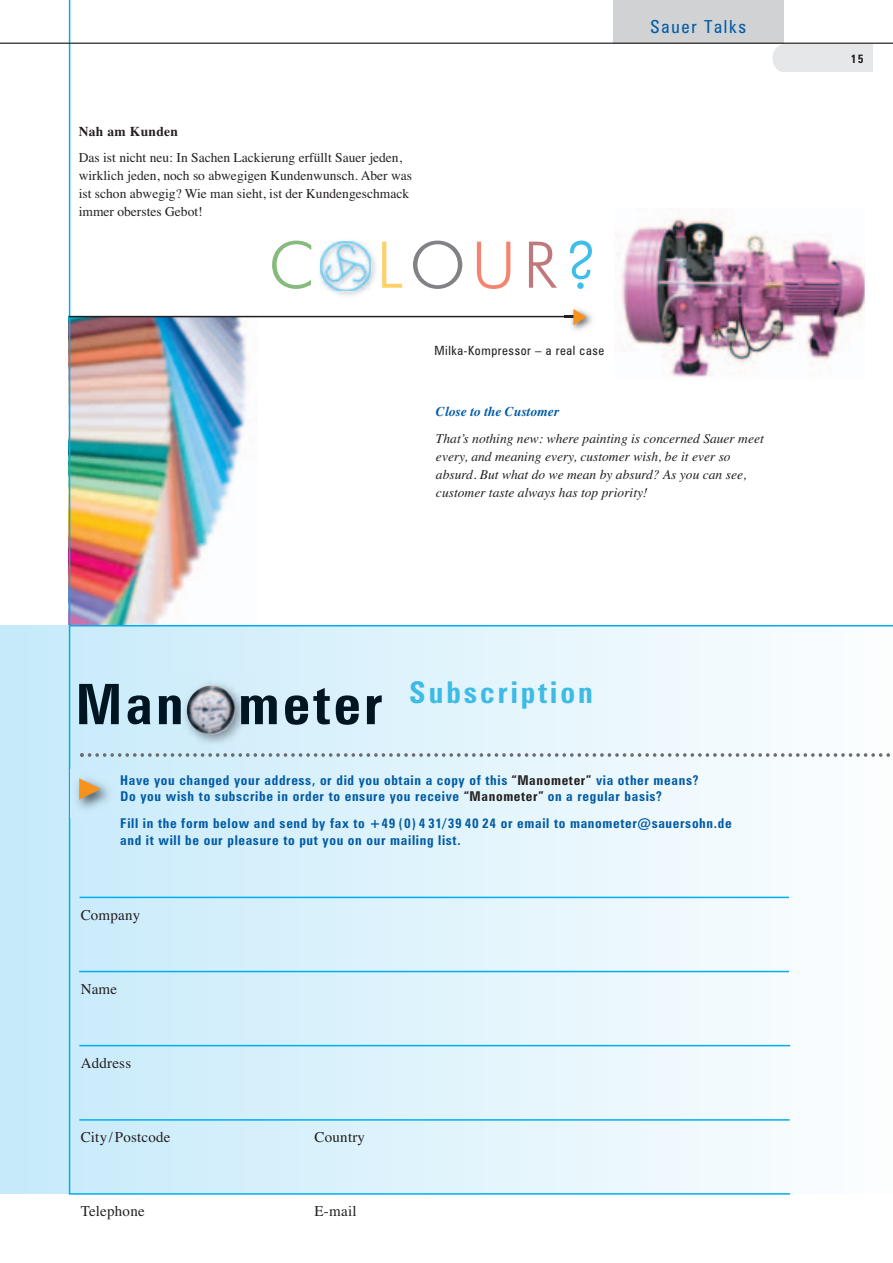
<style>
.page{position:relative;width:893px;height:1263px;background:#fff}
.page>*{position:absolute;margin:0;border:0;box-sizing:border-box;transform-origin:0 0}
.t1{font:700 condensed 30px "Zurich BT";letter-spacing:.1em;color:#3dbbe5}
.t2{font:condensed 18px "Zurich BT";letter-spacing:.095em;color:#015ba4}
.t3{font:15px "Times";letter-spacing:.015em;color:#231f20}
.t4{font:700 condensed 13.5px/16.5px "Zurich BT";letter-spacing:.05em;color:#015ba4}
.t5{font:italic 13.5px/18px "Times";color:#231f20}
.t6{font:13.5px/18px "Times";color:#231f20}
.t7{font:italic 700 13.5px "Times";color:#015ba4}
.t8{font:700 13.5px "Times";letter-spacing:.025em;color:#231f20}
.t9{font:condensed 12.75px "Zurich BT";letter-spacing:.05em;color:#231f20}
.t10{font:700 condensed 12px "Zurich BT";color:#231f20}
.s1{color:#231f20}
</style>
<div class="page">
<img style="left:70px;top:317px;width:188px;height:308px">
<div style="left:613px;top:0;width:170px;height:44px;background:#d1d2d4"></div>
<div style="left:1px;top:626px;width:892px;height:567px;background:linear-gradient(to right,#c5e9fa,#fbfdfe)"></div>
<hr style="left:69px;top:0;width:1px;height:1194px;background:#00aeef">
<img style="left:71px;top:770px;width:48px;height:48px">
<svg style="left:79px;top:778px;width:22px;height:22px"></svg>
<hr style="left:80px;top:897px;width:709px;height:1px;background:#00aeef">
<hr style="left:79px;top:971px;width:710px;height:1px;background:#00aeef">
<hr style="left:69px;top:1193px;width:721px;height:2px;background:#00aeef">
<hr style="left:79px;top:1119px;width:710px;height:2px;background:#00aeef">
<hr style="left:79px;top:1045px;width:711px;height:1px;background:#00aeef">
<div style="left:782px;top:44px;width:91px;height:28px;background:#e6e7e9"></div>
<div style="left:772px;top:44px;width:23px;height:28px;background:#e6e7e9;border-radius:50%"></div>
<div style="left:176px;top:674px;width:81px;height:84px;background:#d2edfa"></div>
<img style="left:184px;top:725px;width:56px;height:15px">
<svg style="left:80px;top:753px;width:813px;height:4px;background:#bac6cc"></svg>
<svg style="left:79px;top:684px;width:303px;height:41px;background:#8197a3"></svg>
<hr style="left:0;top:43px;width:893px;height:1px;background:#231f20">
<img style="left:617px;top:214px;width:247px;height:163px">
<hr style="left:70px;top:625px;width:823px;height:1px;background:#00aeef">
<hr style="left:69px;top:316px;width:507px;height:1px;background:#231f20">
<img style="left:571px;top:313px;width:21px;height:17px">
<svg style="left:565px;top:309px;width:22px;height:16px"></svg>
<img style="left:321px;top:241px;width:50px;height:50px">
<svg style="left:272px;top:241px;width:39px;height:48px"></svg>
<svg style="left:477px;top:242px;width:33px;height:47px"></svg>
<svg style="left:382px;top:242px;width:20px;height:46px"></svg>
<svg style="left:413px;top:241px;width:49px;height:48px"></svg>
<svg style="left:529px;top:242px;width:28px;height:46px"></svg>
<svg style="left:570px;top:241px;width:22px;height:48px"></svg>
<p class="t8" style="left:79px;top:126px;width:101px">Nah am Kunden</p>
<p class="t6" style="left:79px;top:150px;width:335px">Das ist nicht neu: In Sachen Lackierung erfüllt Sauer jeden, wirklich jeden, noch so abwegigen Kundenwunsch. Aber was ist schon abwegig? Wie man sieht, ist der Kundengeschmack immer oberstes Gebot!</p>
<h2 class="t2" style="left:650px;top:20px;width:97px">Sauer Talks</h2>
<p class="t9" style="left:434px;top:346px;width:171px">Milka-Kompressor – a real case</p>
<p class="t7" style="left:436px;top:407px;width:124px">Close to the Customer</p>
<p class="t5" style="left:436px;top:430px;width:329px">That’s nothing new: where painting is concerned Sauer meet every, and meaning every, customer wish, be it ever so absurd. But what do we mean by absurd? As you can see, customer taste always has top priority!</p>
<h1 class="t1" style="left:409px;top:681px;width:185px">Subscription</h1>
<p class="t4" style="left:120px;top:773px;width:580px">Have you changed your address, or did you obtain a copy of this <span class="s1">“Manometer”</span> via other means?<br>Do you wish to subscribe in order to ensure you receive <span class="s1">“Manometer”</span> on a regular basis?</p>
<p class="t4" style="left:120px;top:816px;width:613px">Fill in the form below and send by fax to +49 (0) 4 31/39 40 24 or email to manometer@sauersohn.de and it will be our pleasure to put you on our mailing list.</p>
<p class="t3" style="left:81px;top:909px;width:61px">Company</p>
<p class="t3" style="left:81px;top:983px;width:38px">Name</p>
<p class="t3" style="left:81px;top:1058px;width:52px">Address</p>
<p class="t3" style="left:81px;top:1132px;width:91px">City/Postcode</p>
<p class="t3" style="left:315px;top:1132px;width:52px">Country</p>
<p class="t3" style="left:81px;top:1206px;width:66px">Telephone</p>
<p class="t3" style="left:315px;top:1206px;width:43px">E-mail</p>
<p class="t10" style="left:851px;top:54px;width:15px">15</p>
</div>
